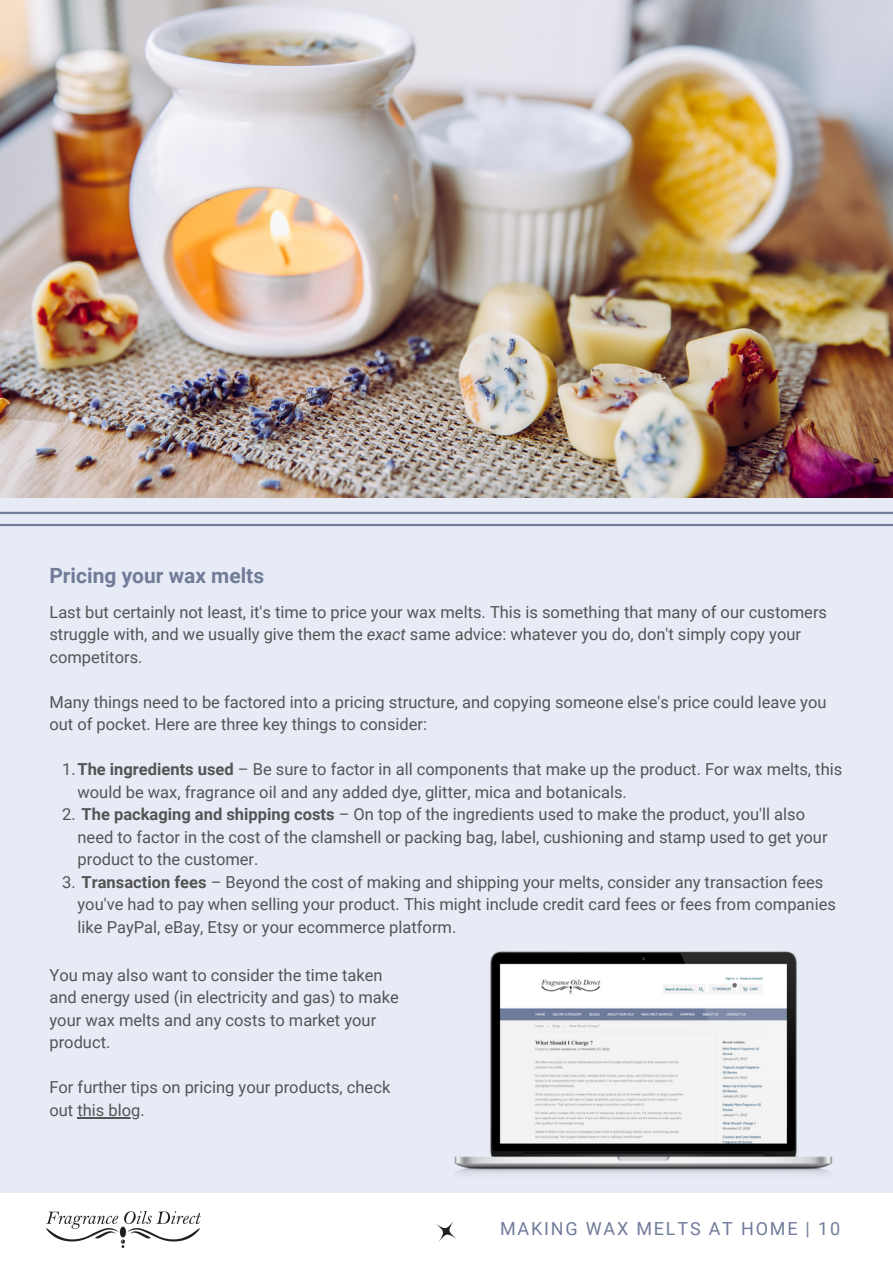
<style>
.page{position:relative;width:893px;height:1264px;background:#fff}
.page>*{position:absolute;margin:0;border:0;box-sizing:border-box;transform-origin:0 0}
.t1{font:700 21px "Roboto";color:#717c99}
.t2{font:18px "Roboto";letter-spacing:.1em;color:#717c99}
.t3{font:16.5px/22.5px "Roboto";color:#545454}
.s1{font-style:italic}
.s2{font-weight:700}
</style>
<div class="page">
<div style="left:0;top:0;width:892px;height:1262px;background:#e6ebf6"></div>
<img style="left:0;top:0;width:892px;height:497px">
<div style="left:0;top:1193px;width:892px;height:69px;background:#fff"></div>
<svg style="left:428px;top:1213px;width:36px;height:36px"></svg>
<hr style="left:0;top:512px;width:892px;height:2px;background:#717c99">
<hr style="left:0;top:524px;width:892px;height:2px;background:#717c99">
<img style="left:46px;top:1211px;width:154px;height:36px">
<img style="left:454px;top:951px;width:379px;height:223px">
<hr style="left:77px;top:1116px;width:63px;height:2px;background:#545454">
<p class="t1" style="left:49px;top:564px;width:216px">Pricing your wax melts</p>
<p class="t3" style="left:49px;top:601px;width:779px">Last but certainly not least, it's time to price your wax melts. This is something that many of our customers struggle with, and we usually give them the <span class="s1">exact</span> same advice: whatever you do, don't simply copy your competitors.</p>
<p class="t3" style="left:49px;top:691px;width:778px">Many things need to be factored into a pricing structure, and copying someone else's price could leave you out of pocket. Here are three key things to consider:</p>
<p class="t3" style="left:77px;top:758px;width:766px;text-indent:-15px">1.<span class="s2">The ingredients used</span> – Be sure to factor in all components that make up the product. For wax melts, this would be wax, fragrance oil and any added dye, glitter, mica and botanicals.</p>
<p class="t3" style="left:77px;top:803px;width:751px;text-indent:-15px">2. <span class="s2">The packaging and shipping costs</span> – On top of the ingredients used to make the product, you'll also need to factor in the cost of the clamshell or packing bag, label, cushioning and stamp used to get your product to the customer.</p>
<p class="t3" style="left:77px;top:870px;width:759px;text-indent:-15px">3. <span class="s2">Transaction fees</span> – Beyond the cost of making and shipping your melts, consider any transaction fees you've had to pay when selling your product. This might include credit card fees or fees from companies like PayPal, eBay, Etsy or your ecommerce platform.</p>
<p class="t3" style="left:49px;top:964px;width:351px">You may also want to consider the time taken and energy used (in electricity and gas) to make your wax melts and any costs to market your product.</p>
<p class="t3" style="left:49px;top:1076px;width:342px">For further tips on pricing your products, check out this blog.</p>
<p class="t2" style="left:500px;top:1218px;width:341px">MAKING WAX MELTS AT HOME | 10</p>
</div>
